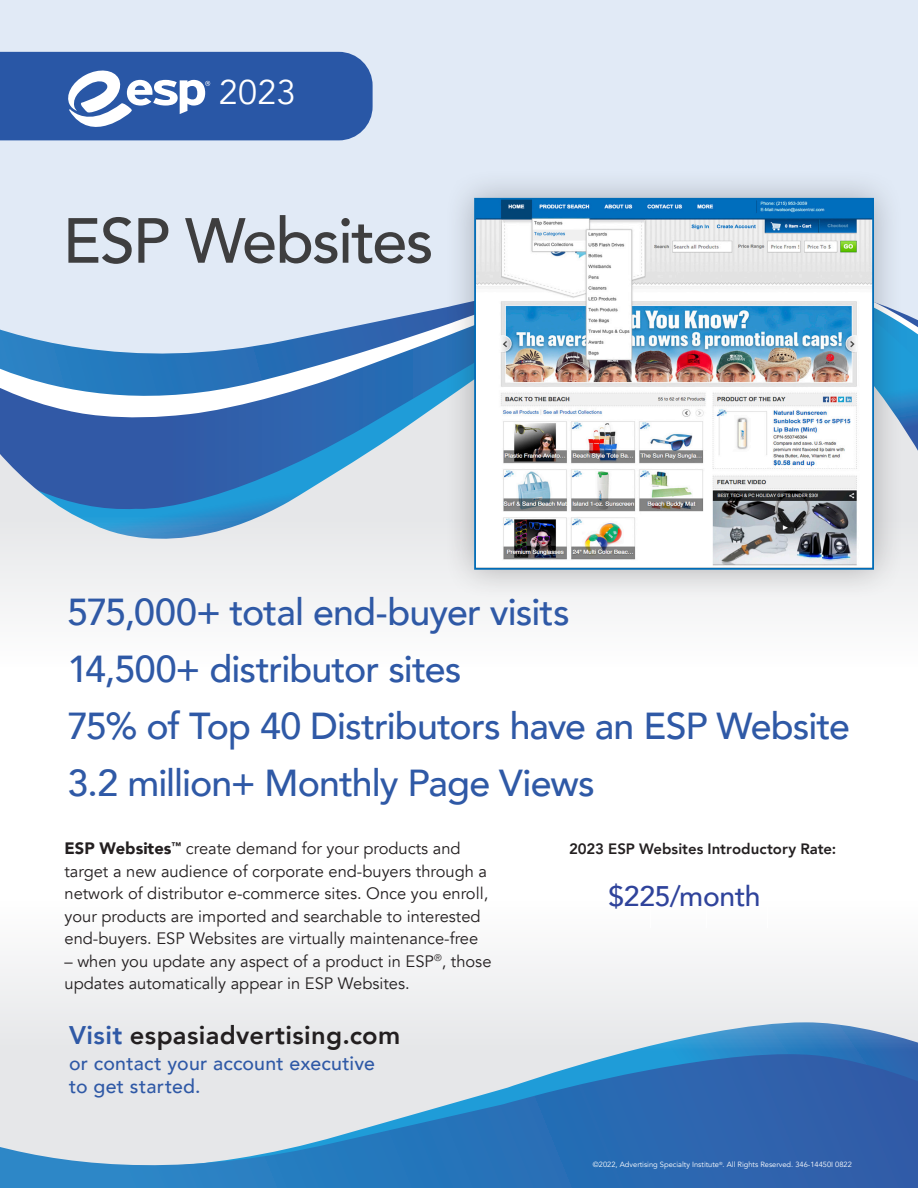
<style>
.page{position:relative;width:918px;height:1188px;background:#fff}
.page>*{position:absolute;margin:0;border:0;box-sizing:border-box;transform-origin:0 0}
.t1{font:500 63px "Avenir";letter-spacing:-.03em;color:#3e3e3f}
.t2{font:500 37.5px "Avenir";letter-spacing:-.025em;color:#2f59a6}
.t3{font:34.2px "Avenir";color:#fff}
.t4{font:500 28.35px "Avenir";letter-spacing:-.01em;color:#2f439b}
.t5{font:800 25.5px "Avenir";letter-spacing:.015em;color:#231f20}
.t6{font:500 19.5px/23.4px "Avenir";letter-spacing:.01em;color:#2f59a6}
.t7{font:16.5px/22.5px "Avenir";color:#231f20}
.t8{font:800 15px "Avenir";color:#231f20}
.t9{font:7.5px "Avenir";color:#fff}
.s1{font-weight:900}
.s2{color:#2f59a6}
</style>
<div class="page">
<div style="left:0;top:0;width:918px;height:453px;background:#e1eaf6"></div>
<svg style="left:0;top:307px;width:918px;height:301px"></svg>
<div style="left:0;top:961px;width:918px;height:61px;background:#eff0f1"></div>
<svg style="left:0;top:1022px;width:918px;height:32px;background:#c0d3e2"></svg>
<svg style="left:0;top:1054px;width:918px;height:134px;background:#719cc9"></svg>
<svg style="left:0;top:52px;width:373px;height:88px;background:#4069af"></svg>
<div style="left:444px;top:168px;width:460px;height:432px;background:#231f20;opacity:.3"></div>
<img style="left:477px;top:201px;width:394px;height:366px">
<div style="left:474px;top:198px;width:400px;height:372px;border:2px solid #006cb7"></div>
<p class="t3" style="left:219px;top:72px;width:79px">2023</p>
<p class="t1" style="left:63px;top:186px;width:372px">ESP Websites</p>
<p class="t2" style="left:68px;top:580px;width:504px">575,000+ total end-buyer visits</p>
<p class="t2" style="left:68px;top:637px;width:395px">14,500+ distributor sites</p>
<p class="t2" style="left:68px;top:694px;width:784px">75% of Top 40 Distributors have an ESP Website</p>
<p class="t2" style="left:68px;top:751px;width:529px">3.2 million+ Monthly Page Views</p>
<p class="t8" style="left:569px;top:837px;width:269px">2023 ESP Websites Introductory Rate:</p>
<p class="t7" style="left:64px;top:838px;width:425px"><span class="s1">ESP Websites</span><sup>™</sup> create demand for your products and target a new audience of corporate end-buyers through a network of distributor e-commerce sites. Once you enroll, your products are imported and searchable to interested end-buyers. ESP Websites are virtually maintenance-free</p>
<p class="t7" style="left:64px;top:950px;width:429px">– when you update any aspect of a product in ESP<sup>®</sup>, those updates automatically appear in ESP Websites.</p>
<p class="t5" style="left:69px;top:1015px;width:333px"><span class="s2">Visit</span> espasiadvertising.com</p>
<p class="t6" style="left:69px;top:1050px;width:307px">or contact your account executive to get started.</p>
<p class="t4" style="left:609px;top:872px;width:154px">$225/month</p>
<p class="t9" style="left:593px;top:1160px;width:261px">©2022, Advertising Specialty Institute<sup>®</sup>. All Rights Reserved. 346-14450I 0822</p>
</div>
